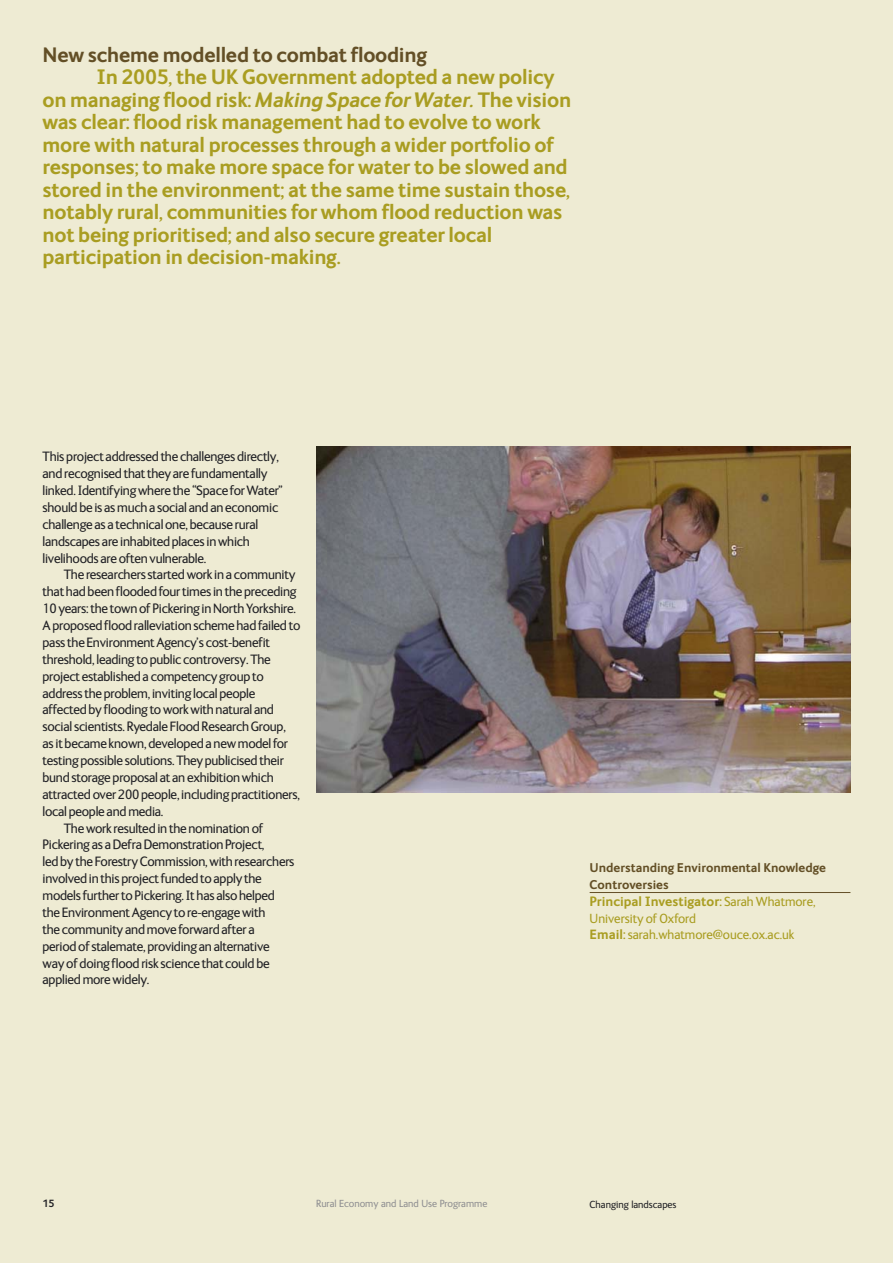
<style>
.page{position:relative;width:893px;height:1263px;background:#eeebd3}
.page>*{position:absolute;margin:0;border:0;box-sizing:border-box;transform-origin:0 0}
.t1{font:700 21px/22.5px "FS Ingrid";letter-spacing:-.01em;color:#a99d21}
.t2{font:700 21px "FS Ingrid";letter-spacing:-.01em;color:#634f26}
.t3{font:13.8px/16.8px "FS Ingrid";letter-spacing:-.015em;color:#212125}
.t4{font:13.5px/16.8px "FS Ingrid";color:#a99d21}
.t5{font:700 12.75px/16.8px "FS Ingrid";color:#634f26}
.t6{font:10.5px "FS Ingrid";color:#909092}
.t7{font:10.5px "FS Ingrid";color:#212125}
.t8{font:700 10.5px "FS Ingrid";color:#212125}
.s1{font-style:italic}
.s2{font-weight:700}
</style>
<div class="page">
<hr style="left:590px;top:892px;width:260px;height:1px;background:#634f26">
<img style="left:316px;top:446px;width:534px;height:346px">
<h1 class="t2" style="left:43px;top:47px;width:386px">New scheme modelled to combat flooding</h1>
<p class="t1" style="left:43px;top:68px;width:530px;text-indent:54px">In 2005, the UK Government adopted a new policy on managing flood risk: <span class="s1">Making Space for Water.</span> The vision was clear: flood risk management had to evolve to work more with natural processes through a wider portfolio of responses; to make more space for water to be slowed and stored in the environment; at the same time sustain those, notably rural, communities for whom flood reduction was not being prioritised; and also secure greater local participation in decision-making.</p>
<p class="t3" style="left:43px;top:449px;width:242px">This project addressed the challenges directly, and recognised that they are fundamentally linked. Identifying where the “Space for Water” should be is as much a social and an economic challenge as a technical one, because rural landscapes are inhabited places in which livelihoods are often vulnerable.</p>
<p class="t3" style="left:64px;top:568px;width:233px">The researchers started work in a community</p>
<p class="t3" style="left:43px;top:584px;width:256px">that had been flooded four times in the preceding</p>
<p class="t3" style="left:43px;top:601px;width:255px">10 years: the town of Pickering in North Yorkshire.</p>
<p class="t3" style="left:43px;top:618px;width:259px">A proposed flood ralleviation scheme had failed to</p>
<p class="t3" style="left:43px;top:635px;width:229px">pass the Environment Agency’s cost-benefit</p>
<p class="t3" style="left:43px;top:652px;width:230px">threshold, leading to public controversy. The</p>
<p class="t3" style="left:43px;top:669px;width:223px">project established a competency group to</p>
<p class="t3" style="left:43px;top:686px;width:214px">address the problem, inviting local people</p>
<p class="t3" style="left:43px;top:703px;width:233px">affected by flooding to work with natural and</p>
<p class="t3" style="left:43px;top:719px;width:245px">social scientists. Ryedale Flood Research Group,</p>
<p class="t3" style="left:43px;top:736px;width:247px">as it became known, developed a new model for</p>
<p class="t3" style="left:43px;top:753px;width:243px">testing possible solutions. They publicised their</p>
<p class="t3" style="left:43px;top:770px;width:233px">bund storage proposal at an exhibition which</p>
<p class="t3" style="left:43px;top:787px;width:259px">attracted over 200 people, including practitioners,</p>
<p class="t3" style="left:43px;top:804px;width:123px">local people and media.</p>
<p class="t3" style="left:64px;top:821px;width:201px">The work resulted in the nomination of</p>
<p class="t3" style="left:43px;top:838px;width:224px">Pickering as a Defra Demonstration Project,</p>
<p class="t3" style="left:43px;top:854px;width:253px">led by the Forestry Commission, with researchers</p>
<p class="t3" style="left:43px;top:871px;width:221px">involved in this project funded to apply the</p>
<p class="t3" style="left:43px;top:888px;width:234px">models further to Pickering. It has also helped</p>
<p class="t3" style="left:43px;top:905px;width:224px">the Environment Agency to re-engage with</p>
<p class="t3" style="left:43px;top:922px;width:214px">the community and move forward after a</p>
<p class="t3" style="left:43px;top:939px;width:229px">period of stalemate, providing an alternative</p>
<p class="t3" style="left:43px;top:956px;width:229px">way of doing flood risk science that could be</p>
<p class="t3" style="left:43px;top:973px;width:108px">applied more widely.</p>
<p class="t5" style="left:590px;top:860px;width:238px">Understanding Environmental Knowledge<br>Controversies</p>
<p class="t4" style="left:590px;top:894px;width:227px"><span class="s2">Principal Investigator:</span> Sarah Whatmore,<br>University of Oxford<br><span class="s2">Email:</span> sarah.whatmore@ouce.ox.ac.uk</p>
<p class="t8" style="left:43px;top:1199px;width:13px">15</p>
<p class="t6" style="left:316px;top:1199px;width:173px">Rural Economy and Land Use Programme</p>
<p class="t7" style="left:590px;top:1200px;width:88px">Changing landscapes</p>
</div>
